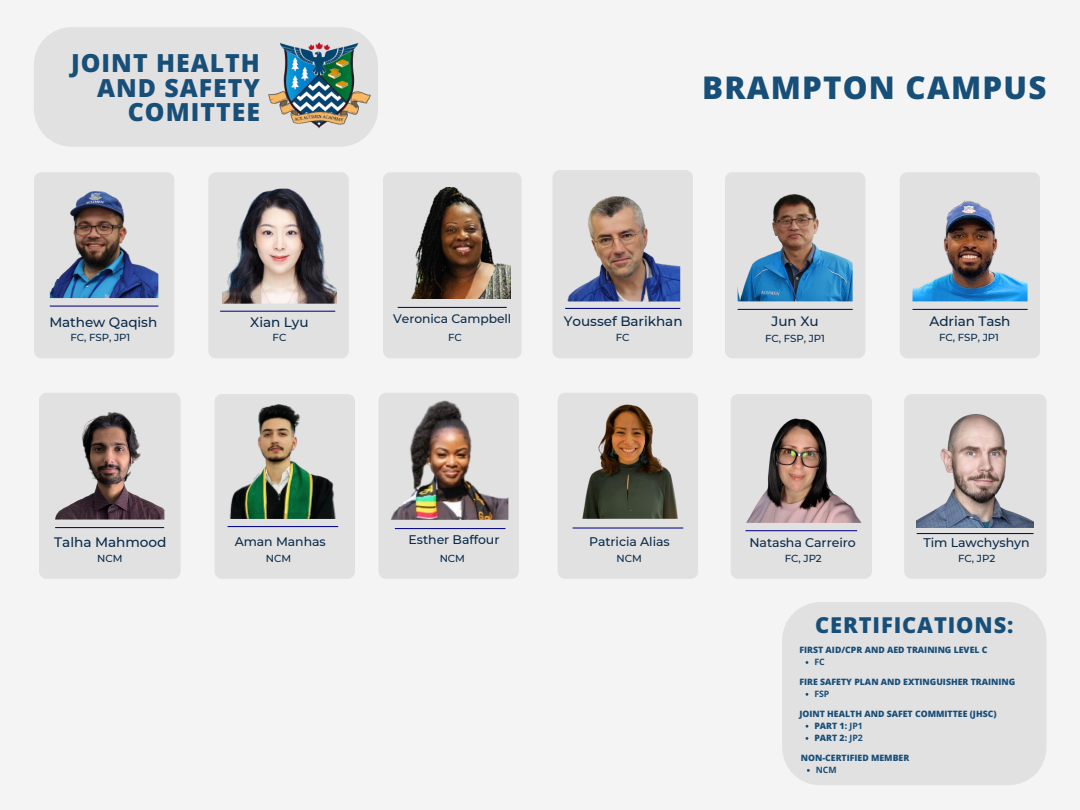
<style>
.page{position:relative;width:1080px;height:810px;background:#f4f4f4}
.page>*{position:absolute;margin:0;border:0;box-sizing:border-box;transform-origin:0 0}
.t1{font:800 31.25px "Open Sans";letter-spacing:.04em;color:#184f79}
.t2{font:800 24.88px/24.6px "Open Sans";letter-spacing:.04em;color:#184f79;text-align:right}
.t3{font:800 21.88px "Open Sans";letter-spacing:.04em;color:#184f79}
.t4{font:500 13.69px "Montserrat";letter-spacing:-.005em;color:#0a2b4a}
.t5{font:500 13.56px "Montserrat";letter-spacing:-.005em;color:#0a2b4a}
.t6{font:500 12.56px "Montserrat";letter-spacing:-.005em;color:#0a2b4a}
.t7{font:500 12.5px "Montserrat";letter-spacing:-.005em;color:#0a2b4a}
.t8{font:500 12.31px "Montserrat";letter-spacing:-.005em;color:#0a2b4a}
.t9{font:500 10.19px "Montserrat";letter-spacing:-.005em;color:#0a2b4a}
.t10{font:800 8.75px "Open Sans";color:#184f79}
.t11{font:700 8.75px "Open Sans";color:#184f79}
.s1{font-weight:700}
</style>
<div class="page">
<div style="left:34px;top:27px;width:344px;height:120px;background:#e1e1e1;border-radius:38px"></div>
<img style="left:268px;top:42px;width:108px;height:90px">
<div style="left:208px;top:172px;width:141px;height:186px;background:#e1e1e1;border-radius:8px"></div>
<img style="left:222px;top:189px;width:115px;height:115px">
<hr style="left:220px;top:311px;width:115px;height:1px;background:#000082">
<div style="left:904px;top:394px;width:143px;height:185px;background:#e1e1e1;border-radius:8px"></div>
<hr style="left:917px;top:533px;width:117px;height:1px;background:#000082">
<img style="left:917px;top:413px;width:116px;height:114px">
<div style="left:552px;top:170px;width:141px;height:188px;background:#e1e1e1;border-radius:8px"></div>
<img style="left:567px;top:196px;width:113px;height:105px">
<hr style="left:565px;top:308px;width:115px;height:1px;background:#000082">
<div style="left:900px;top:172px;width:140px;height:186px;background:#e1e1e1;border-radius:8px"></div>
<img style="left:912px;top:200px;width:116px;height:101px">
<hr style="left:912px;top:309px;width:116px;height:1px;background:#000082">
<div style="left:725px;top:172px;width:140px;height:186px;background:#e1e1e1;border-radius:8px"></div>
<hr style="left:738px;top:309px;width:115px;height:1px;background:#000082">
<img style="left:738px;top:194px;width:115px;height:107px">
<div style="left:34px;top:172px;width:140px;height:186px;background:#e1e1e1;border-radius:8px"></div>
<img style="left:50px;top:191px;width:108px;height:107px">
<hr style="left:50px;top:306px;width:108px;height:1px;background:#000082">
<div style="left:215px;top:394px;width:140px;height:185px;background:#e1e1e1;border-radius:8px"></div>
<img style="left:229px;top:404px;width:107px;height:115px">
<hr style="left:228px;top:526px;width:110px;height:1px;background:#000082">
<div style="left:731px;top:394px;width:141px;height:185px;background:#e1e1e1;border-radius:8px"></div>
<img style="left:746px;top:418px;width:116px;height:105px">
<hr style="left:746px;top:530px;width:111px;height:1px;background:#000082">
<div style="left:383px;top:172px;width:139px;height:186px;background:#e1e1e1;border-radius:7px"></div>
<img style="left:411px;top:187px;width:100px;height:112px">
<hr style="left:398px;top:307px;width:109px;height:1px;background:#000082">
<div style="left:378px;top:393px;width:141px;height:186px;background:#e1e1e1;border-radius:8px"></div>
<img style="left:390px;top:400px;width:118px;height:120px">
<hr style="left:395px;top:528px;width:110px;height:1px;background:#000082">
<div style="left:558px;top:393px;width:140px;height:186px;background:#e1e1e1;border-radius:8px"></div>
<hr style="left:573px;top:528px;width:110px;height:1px;background:#000082">
<img style="left:582px;top:404px;width:96px;height:115px">
<div style="left:39px;top:393px;width:142px;height:186px;background:#e1e1e1;border-radius:8px"></div>
<img style="left:55px;top:412px;width:109px;height:108px">
<hr style="left:55px;top:527px;width:109px;height:1px;background:#000082">
<div style="left:782px;top:602px;width:264px;height:183px;background:#e1e1e1"></div>
<h1 class="t2" style="left:71px;top:50px;width:190px">JOINT HEALTH<br>AND SAFETY<br>COMITTEE</h1>
<h2 class="t1" style="left:702px;top:65px;width:346px">BRAMPTON CAMPUS</h2>
<p class="t8" style="left:393px;top:311px;width:120px">Veronica Campbell</p>
<h5 class="t5" style="left:49px;top:314px;width:109px">Mathew Qaqish</h5>
<p class="t5" style="left:250px;top:314px;width:60px">Xian Lyu</p>
<p class="t5" style="left:564px;top:313px;width:120px">Youssef Barikhan</p>
<h6 class="t5" style="left:772px;top:313px;width:49px">Jun Xu</h6>
<h4 class="t5" style="left:929px;top:313px;width:83px">Adrian Tash</h4>
<h6 class="t9" style="left:70px;top:331px;width:61px">FC, FSP, JP1</h6>
<p class="t9" style="left:273px;top:331px;width:15px">FC</p>
<p class="t9" style="left:448px;top:331px;width:15px">FC</p>
<h4 class="t9" style="left:616px;top:331px;width:15px">FC</h4>
<h6 class="t9" style="left:765px;top:332px;width:61px">FC, FSP, JP1</h6>
<p class="t9" style="left:939px;top:331px;width:61px">FC, FSP, JP1</p>
<h4 class="t4" style="left:54px;top:534px;width:114px">Talha Mahmood</h4>
<h4 class="t7" style="left:409px;top:532px;width:92px">Esther Baffour</h4>
<h6 class="t7" style="left:589px;top:534px;width:82px">Patricia Alias</h6>
<p class="t7" style="left:235px;top:534px;width:93px">Aman Manhas</p>
<h4 class="t6" style="left:750px;top:535px;width:108px">Natasha Carreiro</h4>
<h6 class="t6" style="left:924px;top:535px;width:108px">Tim Lawchyshyn</h6>
<p class="t9" style="left:97px;top:552px;width:27px">NCM</p>
<h5 class="t9" style="left:266px;top:552px;width:27px">NCM</h5>
<h6 class="t9" style="left:440px;top:552px;width:27px">NCM</h6>
<p class="t9" style="left:617px;top:552px;width:27px">NCM</p>
<p class="t9" style="left:785px;top:552px;width:39px">FC, JP2</p>
<h4 class="t9" style="left:958px;top:552px;width:39px">FC, JP2</h4>
<p class="t3" style="left:815px;top:610px;width:200px">CERTIFICATIONS:</p>
<p class="t10" style="left:799px;top:644px;width:190px">FIRST AID/CPR AND AED TRAINING LEVEL C</p>
<h4 class="t11" style="left:814px;top:656px;width:12px">FC</h4>
<h6 class="t10" style="left:799px;top:676px;width:217px">FIRE SAFETY PLAN AND EXTINGUISHER TRAINING</h6>
<p class="t11" style="left:814px;top:688px;width:17px">FSP</p>
<p class="t10" style="left:799px;top:708px;width:199px">JOINT HEALTH AND SAFET COMMITTEE (JHSC)</p>
<h4 class="t10" style="left:814px;top:720px;width:50px">PART 1: <span class="s1">JP1</span></h4>
<h6 class="t10" style="left:814px;top:732px;width:50px">PART 2: <span class="s1">JP2</span></h6>
<p class="t10" style="left:801px;top:752px;width:110px">NON-CERTIFIED MEMBER</p>
<p class="t11" style="left:816px;top:764px;width:22px">NCM</p>
</div>
